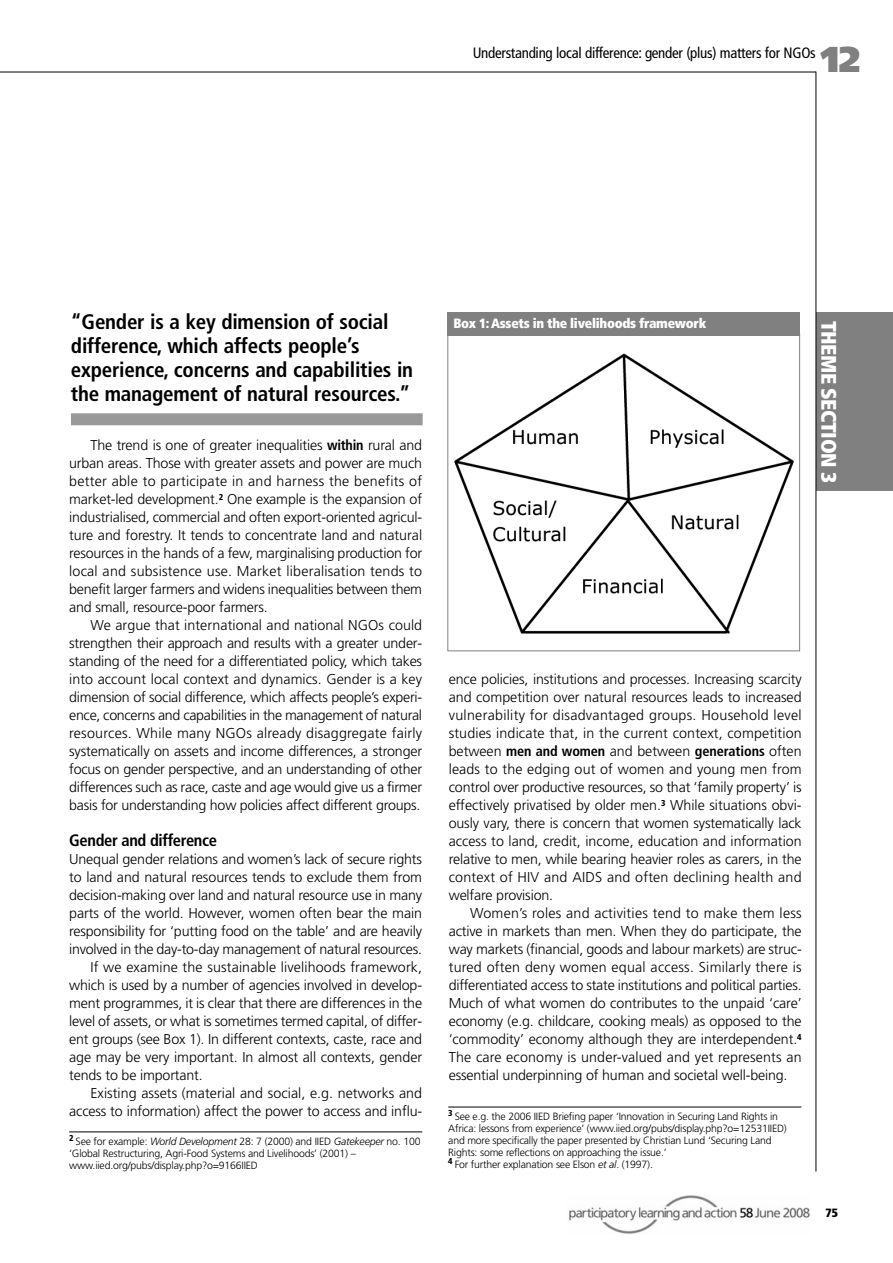
<style>
.page{position:relative;width:893px;height:1263px;background:#fff}
.page>*{position:absolute;margin:0;border:0;box-sizing:border-box;transform-origin:0 0}
.t1{font:900 36px "Frutiger";color:#808080}
.t2{font:700 condensed 21px/24px "Frutiger";letter-spacing:-.01em;color:#000}
.t3{font:900 condensed 21px "Frutiger";letter-spacing:-.02em;color:#fff}
.t4{font:700 condensed 16.5px "Frutiger";letter-spacing:-.02em;color:#000}
.t5{font:condensed 15px "Frutiger";letter-spacing:-.02em;color:#000}
.t6{font:300 14.25px/18px "Frutiger";letter-spacing:-.01em;color:#000;text-align:justify}
.t7{font:300 14.25px "Frutiger";letter-spacing:.01em;color:#000}
.t8{font:900 condensed 13.5px "Frutiger";letter-spacing:-.02em;color:#fff}
.t9{font:900 condensed 12px "Frutiger";color:#000}
.t10{font:300 10.5px/12px "Frutiger";letter-spacing:-.015em;color:#000}
.s1{font-weight:700;font-stretch:condensed}
.s2{font-style:italic}
</style>
<div class="page">
<div style="left:816px;top:313px;width:77px;height:178px;background:#808080"></div>
<hr style="left:0;top:72px;width:816px;height:1px;background:#000">
<hr style="left:816px;top:72px;width:1px;height:1099px;background:#000">
<img style="left:569px;top:1195px;width:241px;height:39px">
<div style="left:71px;top:413px;width:352px;height:12px;background:#999"></div>
<hr style="left:69px;top:1132px;width:353px;height:1px;background:#000">
<hr style="left:448px;top:1107px;width:353px;height:1px;background:#000">
<div style="left:447px;top:313px;width:353px;height:23px;background:#808080"></div>
<img style="left:454px;top:353px;width:340px;height:281px">
<div style="left:447px;top:334px;width:353px;height:317px;border:1px solid #808080"></div>
<p class="t5" style="left:473px;top:47px;width:345px">Understanding local difference: gender (plus) matters for NGOs</p>
<h1 class="t1" style="left:821px;top:45px;width:41px">12</h1>
<h2 class="t2" style="left:71px;top:311px;width:344px">“Gender is a key dimension of social difference, which affects people’s experience, concerns and capabilities in the management of natural resources.”</h2>
<p class="t6" style="left:69px;top:437px;width:354px;text-indent:21px">The trend is one of greater inequalities <span class="s1">within</span> rural and urban areas. Those with greater assets and power are much better able to participate in and harness the benefits of market-led development.<sup>2</sup> One example is the expansion of industrialised, commercial and often export-oriented agricul&shy;ture and forestry. It tends to concentrate land and natural resources in the hands of a few, marginalising production for local and subsistence use. Market liberalisation tends to benefit larger farmers and widens inequalities between them and small, resource-poor farmers.</p>
<p class="t6" style="left:69px;top:617px;width:354px;text-indent:21px">We argue that international and national NGOs could strengthen their approach and results with a greater under&shy;standing of the need for a differentiated policy, which takes into account local context and dynamics. Gender is a key dimension of social difference, which affects people’s experi&shy;ence, concerns and capabilities in the management of natural resources. While many NGOs already disaggregate fairly systematically on assets and income differences, a stronger focus on gender perspective, and an understanding of other differences such as race, caste and age would give us a firmer basis for understanding how policies affect different groups.</p>
<p class="t4" style="left:69px;top:834px;width:149px">Gender and difference</p>
<p class="t6" style="left:69px;top:851px;width:354px">Unequal gender relations and women’s lack of secure rights</p>
<p class="t6" style="left:69px;top:869px;width:354px">to land and natural resources tends to exclude them from</p>
<p class="t6" style="left:69px;top:887px;width:354px">decision-making over land and natural resource use in many</p>
<p class="t6" style="left:69px;top:905px;width:354px">parts of the world. However, women often bear the main</p>
<p class="t6" style="left:69px;top:923px;width:354px">responsibility for ‘putting food on the table’ and are heavily</p>
<p class="t6" style="left:69px;top:941px;width:354px">involved in the day-to-day management of natural resources.</p>
<p class="t7" style="left:90px;top:961px;width:333px">If we examine the sustainable livelihoods framework,</p>
<p class="t6" style="left:69px;top:977px;width:354px">which is used by a number of agencies involved in develop-</p>
<p class="t6" style="left:69px;top:995px;width:354px">ment programmes, it is clear that there are differences in the</p>
<p class="t6" style="left:69px;top:1013px;width:354px">level of assets, or what is sometimes termed capital, of differ-</p>
<p class="t6" style="left:69px;top:1031px;width:354px">ent groups (see Box 1). In different contexts, caste, race and</p>
<p class="t6" style="left:69px;top:1049px;width:354px">age may be very important. In almost all contexts, gender</p>
<p class="t6" style="left:69px;top:1067px;width:135px">tends to be important.</p>
<p class="t6" style="left:90px;top:1085px;width:333px">Existing assets (material and social, e.g. networks and</p>
<p class="t6" style="left:69px;top:1103px;width:354px">access to information) affect the power to access and influ-</p>
<p class="t10" style="left:69px;top:1136px;width:353px"><sup>2</sup> See for example: <span class="s2">World Development</span> 28: 7 (2000) and IIED <span class="s2">Gatekeeper</span> no. 100 ‘Global Restructuring, Agri-Food Systems and Livelihoods’ (2001) – www.iied.org/pubs/display.php?o=9166IIED</p>
<p class="t8" style="left:454px;top:318px;width:254px">Box 1: Assets in the livelihoods framework</p>
<h2 class="t3" style="left:837px;top:321px;width:163px;rotate:90deg">THEME SECTION 3</h2>
<p class="t6" style="left:449px;top:671px;width:354px">ence policies, institutions and processes. Increasing scarcity and competition over natural resources leads to increased vulnerability for disadvantaged groups. Household level studies indicate that, in the current context, competition between <span class="s1">men and women</span> and between <span class="s1">generations</span> often leads to the edging out of women and young men from control over productive resources, so that ‘family property’ is effectively privatised by older men.<sup>3</sup> While situations obvi&shy;ously vary, there is concern that women systematically lack access to land, credit, income, education and information relative to men, while bearing heavier roles as carers, in the context of HIV and AIDS and often declining health and welfare provision.</p>
<p class="t6" style="left:449px;top:905px;width:355px;text-indent:21px">Women’s roles and activities tend to make them less active in markets than men. When they do participate, the way markets (financial, goods and labour markets) are struc&shy;tured often deny women equal access. Similarly there is differentiated access to state institutions and political parties.<br>Much of what women do contributes to the unpaid ‘care’ economy (e.g. childcare, cooking meals) as opposed to the ‘commodity’ economy although they are interdependent.<sup>4<br></sup>The care economy is under-valued and yet represents an essential underpinning of human and societal well-being.</p>
<p class="t10" style="left:448px;top:1111px;width:340px"><sup>3</sup> See e.g. the 2006 IIED Briefing paper ‘Innovation in Securing Land Rights in Africa: lessons from experience’ (www.iied.org/pubs/display.php?o=12531IIED) and more specifically the paper presented by Christian Lund ‘Securing Land Rights: some reflections on approaching the issue.’<br><sup>4</sup> For further explanation see Elson <span class="s2">et al</span>. (1997).</p>
<p class="t9" style="left:826px;top:1208px;width:14px">75</p>
</div>
